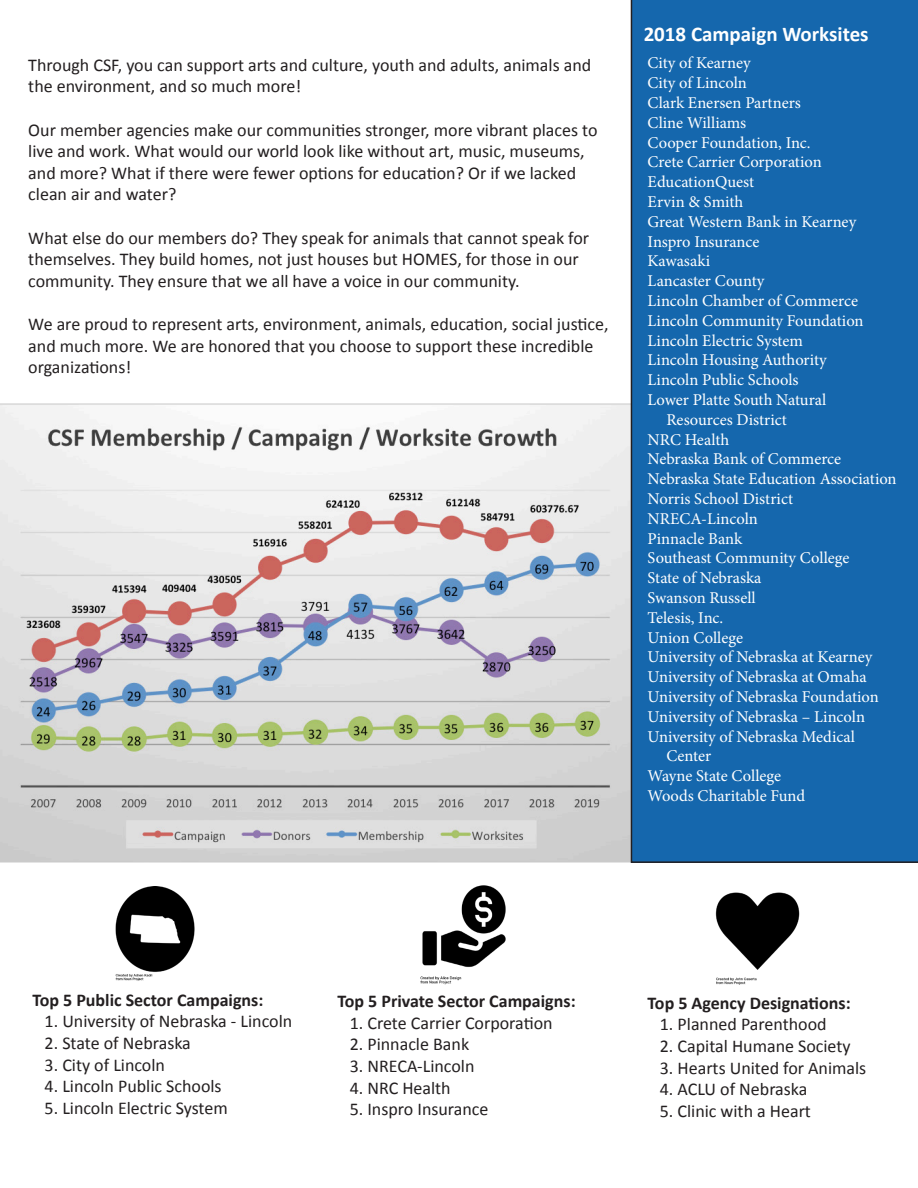
<style>
.page{position:relative;width:918px;height:1188px;background:#fff}
.page>*{position:absolute;margin:0;border:0;box-sizing:border-box;transform-origin:0 0}
.t1{font:700 21px "Calibri";color:#fff}
.t2{font:18px "Calibri";color:#231f20}
.t3{font:700 18px "Calibri";color:#231f20}
.t4{font:16.5px/19.8px "Minion Pro";color:#fff}
</style>
<div class="page">
<img style="left:0;top:404px;width:631px;height:459px">
<div style="left:631px;top:0;width:287px;height:863px;background:#1567ad"></div>
<div style="left:648px;top:22px;width:249px;height:832px;background:#1567ad"></div>
<img style="left:115px;top:887px;width:80px;height:94px">
<img style="left:420px;top:885px;width:86px;height:100px">
<img style="left:715px;top:892px;width:85px;height:93px">
<img style="left:0;top:610px;width:1px;height:506px">
<svg style="left:0;top:599px;width:1px;height:18px"></svg>
<p class="t2" style="left:28px;top:53px;width:565px">Through CSF, you can support arts and culture, youth and adults, animals and</p>
<p class="t2" style="left:28px;top:75px;width:274px">the environment, and so much more!</p>
<p class="t2" style="left:28px;top:118px;width:571px">Our member agencies make our communities stronger, more vibrant places to</p>
<p class="t2" style="left:28px;top:140px;width:558px">live and work. What would our world look like without art, music, museums,</p>
<p class="t2" style="left:28px;top:161px;width:549px">and more? What if there were fewer options for education? Or if we lacked</p>
<p class="t2" style="left:28px;top:183px;width:150px">clean air and water?</p>
<p class="t2" style="left:28px;top:226px;width:562px">What else do our members do? They speak for animals that cannot speak for</p>
<p class="t2" style="left:28px;top:248px;width:552px">themselves. They build homes, not just houses but HOMES, for those in our</p>
<p class="t2" style="left:28px;top:269px;width:493px">community. They ensure that we all have a voice in our community.</p>
<p class="t2" style="left:28px;top:313px;width:582px">We are proud to represent arts, environment, animals, education, social justice,</p>
<p class="t2" style="left:28px;top:334px;width:567px">and much more. We are honored that you choose to support these incredible</p>
<p class="t2" style="left:28px;top:356px;width:105px">organizations!</p>
<p class="t1" style="left:644px;top:21px;width:227px">2018 Campaign Worksites</p>
<p class="t4" style="left:648px;top:53px;width:105px">City of Kearney</p>
<p class="t4" style="left:648px;top:73px;width:101px">City of Lincoln</p>
<p class="t4" style="left:648px;top:93px;width:155px">Clark Enersen Partners</p>
<p class="t4" style="left:648px;top:113px;width:100px">Cline Williams</p>
<p class="t4" style="left:648px;top:132px;width:165px">Cooper Foundation, Inc.</p>
<p class="t4" style="left:648px;top:152px;width:176px">Crete Carrier Corporation</p>
<p class="t4" style="left:648px;top:172px;width:108px">EducationQuest</p>
<p class="t4" style="left:648px;top:192px;width:97px">Ervin &amp; Smith</p>
<p class="t4" style="left:648px;top:212px;width:210px">Great Western Bank in Kearney</p>
<p class="t4" style="left:648px;top:231px;width:113px">Inspro Insurance</p>
<p class="t4" style="left:648px;top:251px;width:64px">Kawasaki</p>
<p class="t4" style="left:648px;top:271px;width:118px">Lancaster County</p>
<p class="t4" style="left:648px;top:291px;width:212px">Lincoln Chamber of Commerce</p>
<p class="t4" style="left:648px;top:311px;width:217px">Lincoln Community Foundation</p>
<p class="t4" style="left:648px;top:330px;width:157px">Lincoln Electric System</p>
<p class="t4" style="left:648px;top:350px;width:181px">Lincoln Housing Authority</p>
<p class="t4" style="left:648px;top:370px;width:152px">Lincoln Public Schools</p>
<p class="t4" style="left:648px;top:390px;width:180px">Lower Platte South Natural</p>
<p class="t4" style="left:666px;top:410px;width:122px">Resources District</p>
<p class="t4" style="left:648px;top:429px;width:83px">NRC Health</p>
<p class="t4" style="left:648px;top:449px;width:195px">Nebraska Bank of Commerce</p>
<p class="t4" style="left:648px;top:469px;width:251px">Nebraska State Education Association</p>
<p class="t4" style="left:648px;top:489px;width:147px">Norris School District</p>
<p class="t4" style="left:648px;top:509px;width:112px">NRECA-Lincoln</p>
<p class="t4" style="left:648px;top:528px;width:96px">Pinnacle Bank</p>
<p class="t4" style="left:648px;top:548px;width:203px">Southeast Community College</p>
<p class="t4" style="left:648px;top:568px;width:115px">State of Nebraska</p>
<p class="t4" style="left:648px;top:588px;width:110px">Swanson Russell</p>
<p class="t4" style="left:648px;top:608px;width:77px">Telesis, Inc.</p>
<p class="t4" style="left:648px;top:627px;width:97px">Union College</p>
<p class="t4" style="left:648px;top:647px;width:226px">University of Nebraska at Kearney</p>
<p class="t4" style="left:648px;top:667px;width:221px">University of Nebraska at Omaha</p>
<p class="t4" style="left:648px;top:687px;width:233px">University of Nebraska Foundation</p>
<p class="t4" style="left:648px;top:707px;width:219px">University of Nebraska – Lincoln</p>
<p class="t4" style="left:666px;top:726px;width:190px;text-indent:-19px">University of Nebraska Medical<br>Center</p>
<p class="t4" style="left:648px;top:766px;width:135px">Wayne State College</p>
<p class="t4" style="left:648px;top:786px;width:159px">Woods Charitable Fund</p>
<p class="t3" style="left:32px;top:988px;width:232px">Top 5 Public Sector Campaigns:</p>
<p class="t2" style="left:45px;top:1010px;width:249px">1. University of Nebraska - Lincoln</p>
<p class="t2" style="left:45px;top:1032px;width:148px">2. State of Nebraska</p>
<p class="t2" style="left:45px;top:1053px;width:122px">3. City of Lincoln</p>
<p class="t2" style="left:45px;top:1075px;width:179px">4. Lincoln Public Schools</p>
<p class="t2" style="left:45px;top:1096px;width:185px">5. Lincoln Electric System</p>
<p class="t3" style="left:338px;top:990px;width:240px">Top 5 Private Sector Campaigns:</p>
<p class="t2" style="left:350px;top:1011px;width:204px">1. Crete Carrier Corporation</p>
<p class="t2" style="left:350px;top:1033px;width:121px">2. Pinnacle Bank</p>
<p class="t2" style="left:350px;top:1055px;width:126px">3. NRECA-Lincoln</p>
<p class="t2" style="left:350px;top:1076px;width:103px">4. NRC Health</p>
<p class="t2" style="left:350px;top:1098px;width:140px">5. Inspro Insurance</p>
<p class="t3" style="left:648px;top:991px;width:205px">Top 5 Agency Designations:</p>
<p class="t2" style="left:660px;top:1013px;width:168px">1. Planned Parenthood</p>
<p class="t2" style="left:660px;top:1035px;width:192px">2. Capital Humane Society</p>
<p class="t2" style="left:660px;top:1056px;width:208px">3. Hearts United for Animals</p>
<p class="t2" style="left:660px;top:1078px;width:149px">4. ACLU of Nebraska</p>
<p class="t2" style="left:660px;top:1099px;width:153px">5. Clinic with a Heart</p>
</div>
